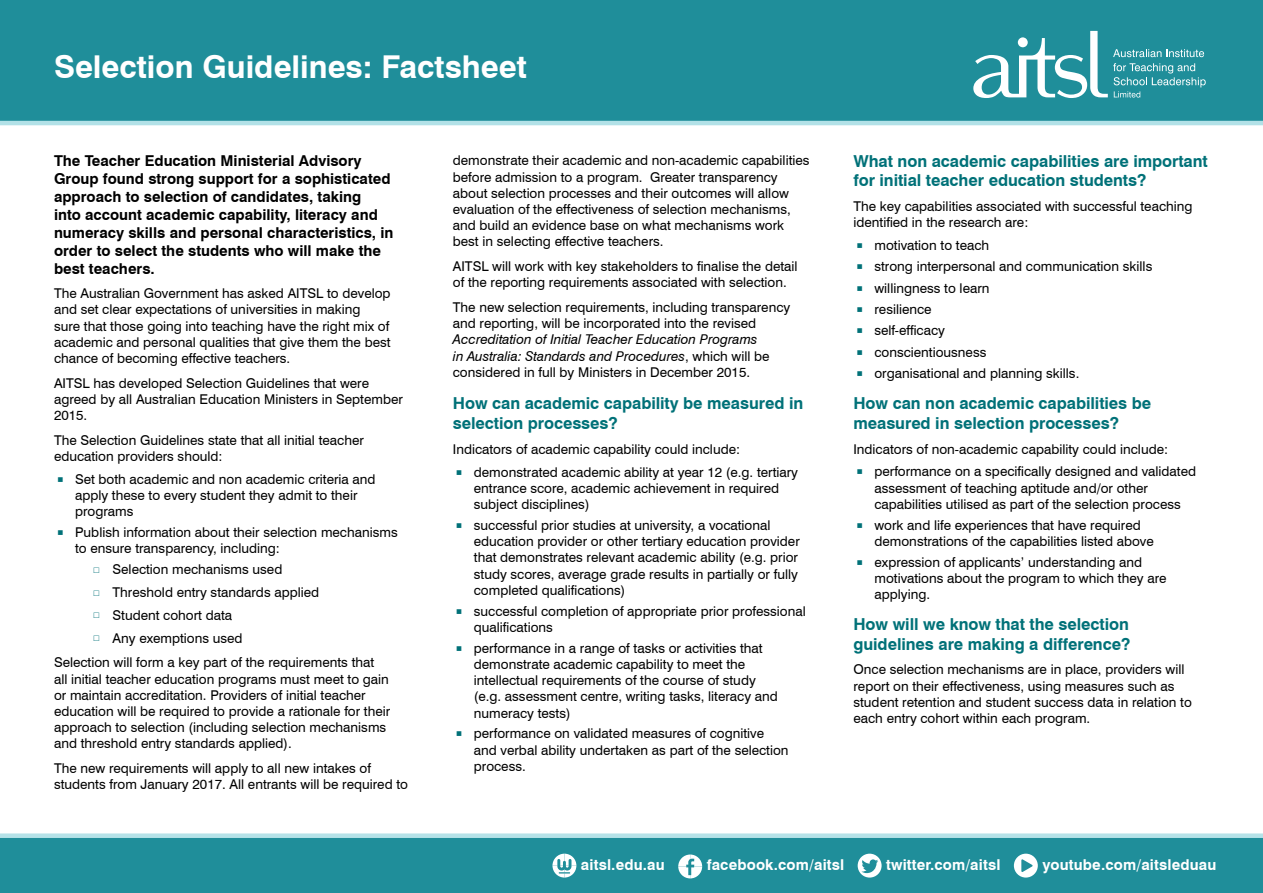
<style>
.page{position:relative;width:1263px;height:893px;background:#fff}
.page>*{position:absolute;margin:0;border:0;box-sizing:border-box;transform-origin:0 0}
.t1{font:700 31.5px "Swiss 721 BT";color:#fff}
.t2{font:700 16.5px/19.8px "Swiss 721 BT";letter-spacing:-.005em;color:#007178}
.t3{font:700 15px/18px "Swiss 721 BT";color:#000}
.t4{font:700 15px "Swiss 721 BT";letter-spacing:.01em;color:#fff}
.t5{font:13.5px/16.2px "Swiss 721 BT";color:#000}
.t6{font:italic 13.5px/16.2px "Swiss 721 BT";color:#000}
.s1{font-style:normal}
</style>
<div class="page">
<div style="left:0;top:0;width:1263px;height:125px;background:#1f8e9a"></div>
<svg style="left:973px;top:31px;width:233px;height:67px;background:#4da5ae"></svg>
<svg style="left:0;top:833px;width:1263px;height:60px;background:#2c95a0"></svg>
<svg style="left:552px;top:854px;width:24px;height:23px"></svg>
<svg style="left:678px;top:854px;width:24px;height:24px"></svg>
<svg style="left:858px;top:854px;width:23px;height:23px"></svg>
<svg style="left:1014px;top:854px;width:24px;height:23px"></svg>
<h1 class="t1" style="left:54px;top:48px;width:474px">Selection Guidelines: Factsheet</h1>
<p class="t3" style="left:54px;top:151px;width:341px">The Teacher Education Ministerial Advisory Group found strong support for a sophisticated approach to selection of candidates, taking<br>into account academic capability, literacy and numeracy skills and personal characteristics, in order to select the students who will make the best teachers.</p>
<p class="t5" style="left:54px;top:285px;width:338px">The Australian Government has asked AITSL to develop and set clear expectations of universities in making<br>sure that those going into teaching have the right mix of academic and personal qualities that give them the best chance of becoming effective teachers.</p>
<p class="t5" style="left:54px;top:375px;width:350px">AITSL has developed Selection Guidelines that were agreed by all Australian Education Ministers in September<br>2015.</p>
<p class="t5" style="left:54px;top:432px;width:311px">The Selection Guidelines state that all initial teacher education providers should:</p>
<p class="t5" style="left:75px;top:471px;width:302px">Set both academic and non academic criteria and apply these to every student they admit to their programs</p>
<p class="t5" style="left:75px;top:524px;width:324px">Publish information about their selection mechanisms to ensure transparency, including:</p>
<p class="t5" style="left:112px;top:558px;width:208px;line-height:22.8px">Selection mechanisms used<br>Threshold entry standards applied<br>Student cohort data<br>Any exemptions used</p>
<p class="t5" style="left:54px;top:654px;width:338px">Selection will form a key part of the requirements that all initial teacher education programs must meet to gain or maintain accreditation. Providers of initial teacher education will be required to provide a rationale for their approach to selection (including selection mechanisms and threshold entry standards applied).</p>
<p class="t5" style="left:54px;top:760px;width:355px">The new requirements will apply to all new intakes of students from January 2017. All entrants will be required to</p>
<p class="t5" style="left:453px;top:152px;width:358px">demonstrate their academic and non-academic capabilities before admission to a program. Greater transparency about selection processes and their outcomes will allow evaluation of the effectiveness of selection mechanisms, and build an evidence base on what mechanisms work best in selecting effective teachers.</p>
<p class="t5" style="left:453px;top:258px;width:346px">AITSL will work with key stakeholders to finalise the detail of the reporting requirements associated with selection.</p>
<p class="t5" style="left:453px;top:299px;width:339px">The new selection requirements, including transparency and reporting, will be incorporated into the revised</p>
<p class="t6" style="left:453px;top:331px;width:318px">Accreditation of Initial Teacher Education Programs in Australia: Standards and Procedures<span class="s1">, which will be considered in full by Ministers in December 2015.</span></p>
<p class="t2" style="left:453px;top:394px;width:352px">How can academic capability be measured in selection processes?</p>
<p class="t5" style="left:474px;top:438px;width:326px;line-height:22.8px;text-indent:-21px">Indicators of academic capability could include: demonstrated academic ability at year 12 (e.g. tertiary</p>
<p class="t5" style="left:474px;top:480px;width:307px">entrance score, academic achievement in required subject disciplines)</p>
<p class="t5" style="left:474px;top:517px;width:327px">successful prior studies at university, a vocational education provider or other tertiary education provider that demonstrates relevant academic ability (e.g. prior study scores, average grade results in partially or fully completed qualifications)</p>
<p class="t5" style="left:474px;top:603px;width:333px">successful completion of appropriate prior professional qualifications</p>
<p class="t5" style="left:474px;top:640px;width:306px">performance in a range of tasks or activities that demonstrate academic capability to meet the intellectual requirements of the course of study (e.g. assessment centre, writing tasks, literacy and numeracy tests)</p>
<p class="t5" style="left:474px;top:725px;width:316px">performance on validated measures of cognitive and verbal ability undertaken as part of the selection process.</p>
<p class="t2" style="left:853px;top:151px;width:356px">What non academic capabilities are important for initial teacher education students?</p>
<p class="t5" style="left:853px;top:198px;width:340px">The key capabilities associated with successful teaching identified in the research are:</p>
<p class="t5" style="left:874px;top:235px;width:279px;line-height:21.3px">motivation to teach<br>strong interpersonal and communication skills willingness to learn<br>resilience<br>self-efficacy<br>conscientiousness<br>organisational and planning skills.</p>
<p class="t2" style="left:853px;top:393px;width:299px">How can non academic capabilities be measured in selection processes?</p>
<p class="t5" style="left:874px;top:437px;width:323px;line-height:22.8px;text-indent:-21px">Indicators of non-academic capability could include: performance on a specifically designed and validated</p>
<p class="t5" style="left:874px;top:480px;width:308px">assessment of teaching aptitude and/or other capabilities utilised as part of the selection process</p>
<p class="t5" style="left:874px;top:517px;width:281px">work and life experiences that have required demonstrations of the capabilities listed above</p>
<p class="t5" style="left:874px;top:554px;width:294px">expression of applicants’ understanding and motivations about the program to which they are applying.</p>
<p class="t2" style="left:853px;top:614px;width:278px">How will we know that the selection guidelines are making a difference?</p>
<p class="t5" style="left:853px;top:661px;width:340px">Once selection mechanisms are in place, providers will report on their effectiveness, using measures such as student retention and student success data in relation to each entry cohort within each program.</p>
<p class="t4" style="left:581px;top:855px;width:85px">aitsl.edu.au</p>
<p class="t4" style="left:707px;top:855px;width:139px">facebook.com/aitsl</p>
<p class="t4" style="left:886px;top:855px;width:116px">twitter.com/aitsl</p>
<p class="t4" style="left:1042px;top:855px;width:176px">youtube.com/aitsleduau</p>
</div>
